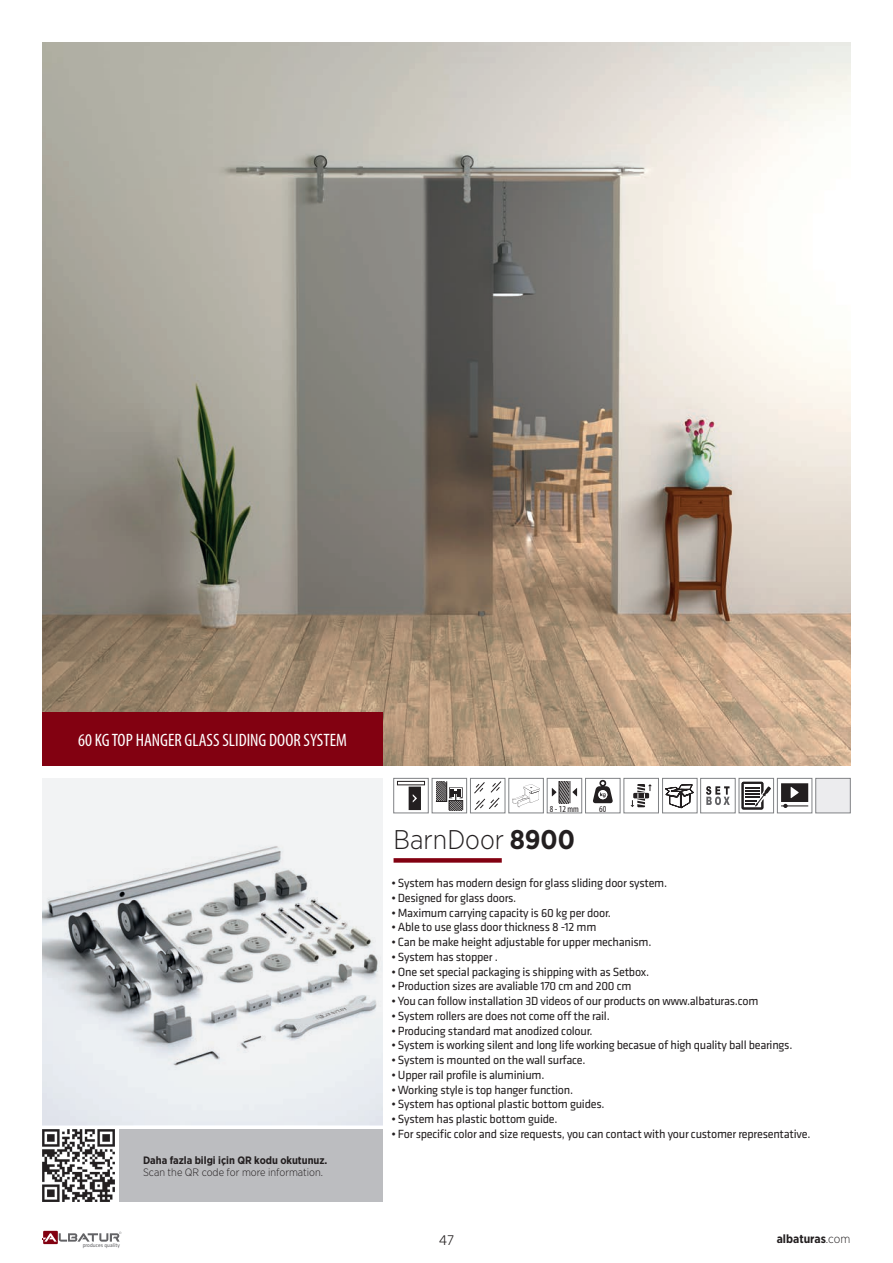
<style>
.page{position:relative;width:893px;height:1263px;background:#fff}
.page>*{position:absolute;margin:0;border:0;box-sizing:border-box;transform-origin:0 0}
.t1{font:300 27px "Gotham Narrow";color:#231f20}
.t2{font:condensed 18px "Myriad Pro";color:#fff}
.t3{font:300 15px "Klavika";color:#231f20}
.t4{font:12.3px "Klavika";letter-spacing:-.02em;color:#231f20}
.t5{font:700 12px "Gotham Narrow";color:#231f20}
.t6{font:700 10.65px "Gotham Narrow";color:#231f20}
.t7{font:300 10.65px "Gotham Narrow";color:#231f20}
.t8{font:condensed 9.3px "Myriad Pro";color:#231f20}
.t9{font:5.55px "Klavika";color:#636366}
.s1{font-weight:700}
.s2{font-weight:300}
</style>
<div class="page">
<div style="left:43px;top:1231px;width:15px;height:13px;background:#820111"></div>
<svg style="left:42px;top:1231px;width:79px;height:11px"></svg>
<div style="left:394px;top:858px;width:108px;height:5px;background:#820111"></div>
<img style="left:43px;top:43px;width:807px;height:722px">
<div style="left:119px;top:1129px;width:264px;height:73px;background:#bcbdc0"></div>
<div style="left:43px;top:712px;width:340px;height:53px;background:#820111"></div>
<img style="left:43px;top:778px;width:340px;height:347px">
<img style="left:42px;top:1129px;width:73px;height:73px">
<svg style="left:512px;top:784px;width:28px;height:23px"></svg>
<div style="left:509px;top:778px;width:34px;height:35px;border:1px solid #808285"></div>
<svg style="left:474px;top:781px;width:28px;height:29px"></svg>
<div style="left:470px;top:778px;width:35px;height:35px;border:1px solid #808285"></div>
<svg style="left:630px;top:784px;width:22px;height:23px"></svg>
<div style="left:624px;top:778px;width:35px;height:35px;border:1px solid #808285"></div>
<svg style="left:409px;top:787px;width:12px;height:23px"></svg>
<div style="left:397px;top:781px;width:28px;height:4px;border:1px solid #231f20"></div>
<div style="left:394px;top:778px;width:34px;height:35px;border:1px solid #808285"></div>
<svg style="left:552px;top:781px;width:25px;height:22px"></svg>
<div style="left:547px;top:778px;width:35px;height:35px;border:1px solid #808285"></div>
<svg style="left:593px;top:780px;width:20px;height:23px"></svg>
<div style="left:585px;top:778px;width:35px;height:35px;border:1px solid #808285"></div>
<div style="left:816px;top:778px;width:34px;height:35px;background:#ececee;border:1px solid #808285"></div>
<div style="left:700px;top:778px;width:35px;height:35px;border:1px solid #808285"></div>
<svg style="left:706px;top:786px;width:24px;height:19px"></svg>
<svg style="left:781px;top:783px;width:27px;height:25px"></svg>
<div style="left:777px;top:778px;width:35px;height:35px;border:1px solid #808285"></div>
<svg style="left:742px;top:782px;width:29px;height:27px"></svg>
<div style="left:739px;top:778px;width:35px;height:35px;border:1px solid #808285"></div>
<div style="left:662px;top:778px;width:35px;height:35px;border:1px solid #808285"></div>
<svg style="left:665px;top:784px;width:29px;height:25px"></svg>
<div style="left:432px;top:778px;width:35px;height:35px;border:1px solid #808285"></div>
<svg style="left:435px;top:781px;width:28px;height:29px"></svg>
<div style="left:449px;top:800px;width:14px;height:10px;border:1px solid #231f20"></div>
<h2 class="t2" style="left:78px;top:729px;width:270px">60 KG TOP HANGER GLASS SLIDING DOOR SYSTEM</h2>
<p class="t6" style="left:143px;top:1153px;width:186px">Daha fazla bilgi için QR kodu okutunuz.</p>
<p class="t7" style="left:143px;top:1166px;width:181px">Scan the QR code for more information.</p>
<p class="t9" style="left:83px;top:1242px;width:39px">produces quality</p>
<p class="t8" style="left:550px;top:803px;width:31px">8 - 12 mm</p>
<p class="t8" style="left:599px;top:803px;width:9px">60</p>
<h1 class="t1" style="left:394px;top:823px;width:183px">BarnDoor <span class="s1">8900</span></h1>
<p class="t4" style="left:392px;top:875px;width:277px">• System has modern design for glass sliding door system.</p>
<p class="t4" style="left:392px;top:890px;width:126px">• Designed for glass doors.</p>
<p class="t4" style="left:392px;top:904px;width:221px">• Maximum carrying capacity is 60 kg per door.</p>
<p class="t4" style="left:392px;top:919px;width:206px">• Able to use glass door thickness 8 -12 mm</p>
<p class="t4" style="left:392px;top:934px;width:261px">• Can be make height adjustable for upper mechanism.</p>
<p class="t4" style="left:392px;top:949px;width:108px">• System has stopper .</p>
<p class="t4" style="left:392px;top:963px;width:259px">• One set special packaging is shipping with as Setbox.</p>
<p class="t4" style="left:392px;top:978px;width:241px">• Production sizes are avaliable 170 cm and 200 cm</p>
<p class="t4" style="left:392px;top:993px;width:368px">• You can follow installation 3D videos of our products on www.albaturas.com</p>
<p class="t4" style="left:392px;top:1008px;width:220px">• System rollers are does not come off the rail.</p>
<p class="t4" style="left:392px;top:1022px;width:203px">• Producing standard mat anodized colour.</p>
<p class="t4" style="left:392px;top:1037px;width:402px">• System is working silent and long life working becasue of high quality ball bearings.</p>
<p class="t4" style="left:392px;top:1052px;width:196px">• System is mounted on the wall surface.</p>
<p class="t4" style="left:392px;top:1067px;width:154px">• Upper rail profile is aluminium.</p>
<p class="t4" style="left:392px;top:1081px;width:183px">• Working style is top hanger function.</p>
<p class="t4" style="left:392px;top:1096px;width:215px">• System has optional plastic bottom guides.</p>
<p class="t4" style="left:392px;top:1111px;width:167px">• System has plastic bottom guide.</p>
<p class="t4" style="left:392px;top:1126px;width:420px">• For specific color and size requests, you can contact with your customer representative.</p>
<p class="t3" style="left:439px;top:1231px;width:16px">47</p>
<p class="t5" style="left:777px;top:1231px;width:75px">albaturas<span class="s2">.com</span></p>
</div>
